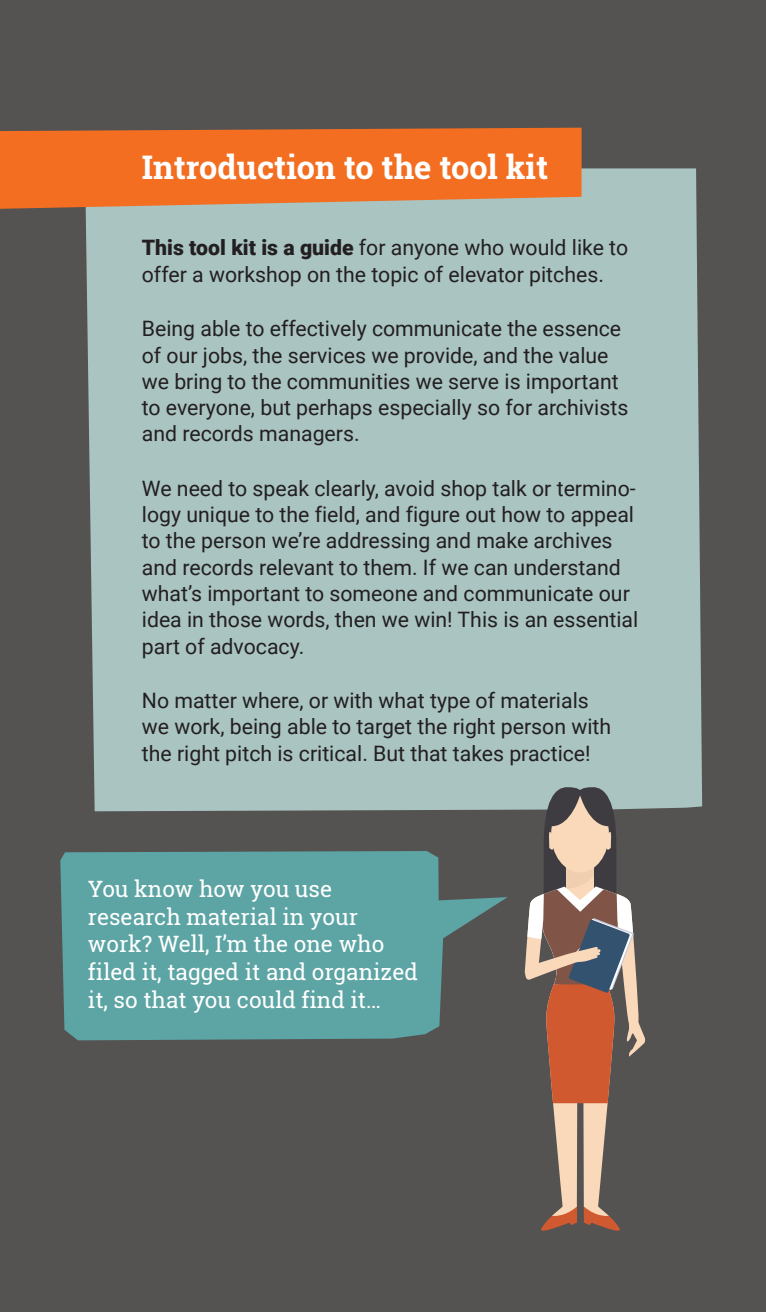
<style>
.page{position:relative;width:766px;height:1312px;background:#fff}
.page>*{position:absolute;margin:0;border:0;box-sizing:border-box;transform-origin:0 0}
.t1{font:700 32.5px "Roboto Slab";color:#fff}
.t2{font:22.5px/27.5px "Roboto Slab";color:#fff}
.t3{font:21.25px/26.2px "Roboto";color:#231f20}
.s1{font-weight:900}
</style>
<div class="page">
<div style="left:0;top:0;width:765px;height:1311px;background:#555252"></div>
<div style="left:85px;top:168px;width:617px;height:643px;background:#a9c4c1"></div>
<svg style="left:0;top:128px;width:581px;height:81px;background:#ea732d"></svg>
<svg style="left:553px;top:933px;width:92px;height:273px"></svg>
<svg style="left:541px;top:1206px;width:36px;height:25px"></svg>
<svg style="left:583px;top:1206px;width:37px;height:25px"></svg>
<svg style="left:524px;top:787px;width:109px;height:315px"></svg>
<svg style="left:60px;top:851px;width:447px;height:189px;background:#5b9797"></svg>
<h1 class="t1" style="left:142px;top:145px;width:407px">Introduction to the tool kit</h1>
<p class="t3" style="left:142px;top:234px;width:487px"><span class="s1">This tool kit is a guide</span> for anyone who would like to offer a workshop on the topic of elevator pitches.</p>
<p class="t3" style="left:142px;top:315px;width:488px">Being able to effectively communicate the essence of our jobs, the services we provide, and the value we bring to the communities we serve is important to everyone, but perhaps especially so for archivists and records managers.</p>
<p class="t3" style="left:142px;top:474px;width:498px">We need to speak clearly, avoid shop talk or termino&shy;logy unique to the field, and figure out how to appeal to the person we’re addressing and make archives and records relevant to them. If we can understand what’s important to someone and communicate our idea in those words, then we win! This is an essential part of advocacy.</p>
<p class="t3" style="left:142px;top:686px;width:470px">No matter where, or with what type of materials we work, being able to target the right person with the right pitch is critical. But that takes practice!</p>
<p class="t2" style="left:88px;top:875px;width:331px">You know how you use research material in your work? Well, I’m the one who filed it, tagged it and organized it, so that you could find it…</p>
</div>
